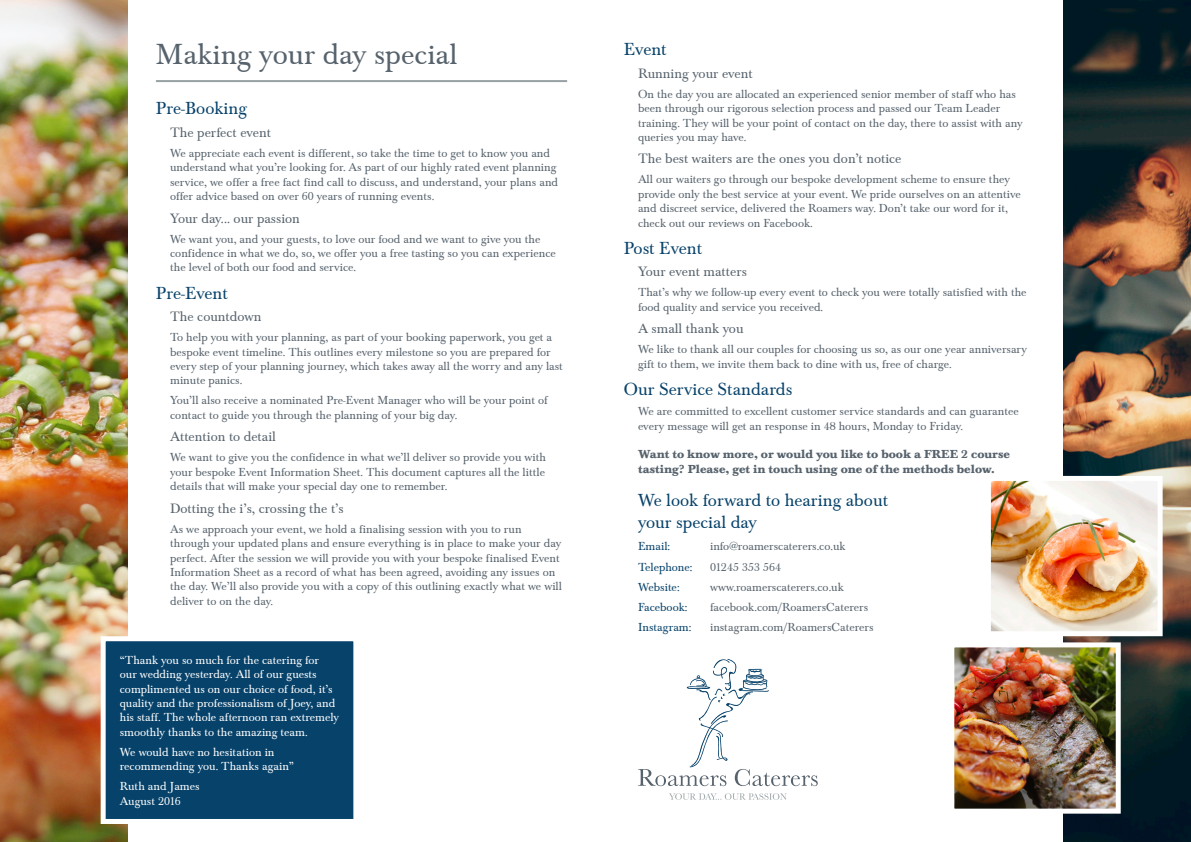
<style>
.page{position:relative;width:1191px;height:842px;background:#fff}
.page>*{position:absolute;margin:0;border:0;box-sizing:border-box;transform-origin:0 0}
.Roamers{font:30px "Baskerville T";color:#56626c}
.Roamers-2{font:18px/21.6px "Baskerville T";color:#07426a}
.Roamers-3{font:14px "Baskerville T";color:#56626c}
.Roamers-4{font:12px/14.4px "Baskerville T";color:#56626c}
.Roamers-5{font:12px/14.4px "Baskerville T";color:#fff}
.Roamers-6{font:700 12px/14.4px "Baskerville T";color:#56626c}
.Roamers-7{font:12px "Baskerville T";color:#07426a}
</style>
<div class="page">
<hr style="left:156px;top:80px;width:411px;height:2px;background:#98a1a4">
<img style="left:0;top:0;width:128px;height:842px">
<div style="left:103px;top:639px;width:253px;height:182px;background:#07426a"></div>
<div style="left:101px;top:636px;width:257px;height:188px;border:5px solid #fff"></div>
<svg style="left:638px;top:658px;width:179px;height:128px"></svg>
<svg style="left:669px;top:793px;width:117px;height:7px"></svg>
<img style="left:1063px;top:0;width:128px;height:842px">
<img style="left:992px;top:482px;width:164px;height:148px">
<div style="left:986px;top:476px;width:176px;height:160px;border:5px solid #fff"></div>
<img style="left:955px;top:648px;width:159px;height:160px">
<div style="left:949px;top:642px;width:171px;height:172px;border:5px solid #fff"></div>
<p class="Roamers" style="left:156px;top:38px;width:303px">Making your day special</p>
<p class="Roamers-2" style="left:156px;top:98px;width:93px">Pre-Booking</p>
<p class="Roamers-3" style="left:170px;top:124px;width:102px">The perfect event</p>
<p class="Roamers-4" style="left:170px;top:146px;width:389px">We appreciate each event is different, so take the time to get to know you and understand what you’re looking for. As part of our highly rated event planning service, we offer a free fact find call to discuss, and understand, your plans and offer advice based on over 60 years of running events.</p>
<p class="Roamers-3" style="left:170px;top:210px;width:131px">Your day... our passion</p>
<p class="Roamers-4" style="left:170px;top:232px;width:387px">We want you, and your guests, to love our food and we want to give you the confidence in what we do, so, we offer you a free tasting so you can experience the level of both our food and service.</p>
<p class="Roamers-2" style="left:156px;top:282px;width:74px">Pre-Event</p>
<p class="Roamers-3" style="left:170px;top:309px;width:93px">The countdown</p>
<p class="Roamers-4" style="left:170px;top:330px;width:394px">To help you with your planning, as part of your booking paperwork, you get a bespoke event timeline. This outlines every milestone so you are prepared for every step of your planning journey, which takes away all the worry and any last minute panics.</p>
<p class="Roamers-4" style="left:170px;top:394px;width:379px">You’ll also receive a nominated Pre-Event Manager who will be your point of contact to guide you through the planning of your big day.</p>
<p class="Roamers-3" style="left:170px;top:429px;width:107px">Attention to detail</p>
<p class="Roamers-4" style="left:170px;top:450px;width:377px;text-align:justify">We want to give you the confidence in what we’ll deliver so provide you with your bespoke Event Information Sheet. This document captures all the little details that will make your special day one to remember.</p>
<p class="Roamers-3" style="left:170px;top:500px;width:175px">Dotting the i’s, crossing the t’s</p>
<p class="Roamers-4" style="left:170px;top:522px;width:393px">As we approach your event, we hold a finalising session with you to run through your updated plans and ensure everything is in place to make your day perfect. After the session we will provide you with your bespoke finalised Event Information Sheet as a record of what has been agreed, avoiding any issues on the day. We’ll also provide you with a copy of this outlining exactly what we will deliver to on the day.</p>
<p class="Roamers-5" style="left:120px;top:653px;width:221px">“Thank you so much for the catering for our wedding yesterday. All of our guests complimented us on our choice of food, it’s quality and the professionalism of Joey, and his staff. The whole afternoon ran extremely smoothly thanks to the amazing team.</p>
<p class="Roamers-5" style="left:120px;top:745px;width:176px">We would have no hesitation in recommending you. Thanks again”</p>
<p class="Roamers-5" style="left:120px;top:779px;width:81px">Ruth and James<br>August 2016</p>
<p class="Roamers-2" style="left:624px;top:39px;width:44px">Event</p>
<p class="Roamers-3" style="left:638px;top:65px;width:116px">Running your event</p>
<p class="Roamers-4" style="left:638px;top:87px;width:386px">On the day you are allocated an experienced senior member of staff who has been through our rigorous selection process and passed our Team Leader training. They will be your point of contact on the day, there to assist with any queries you may have.</p>
<p class="Roamers-3" style="left:638px;top:151px;width:265px">The best waiters are the ones you don’t notice</p>
<p class="Roamers-4" style="left:638px;top:173px;width:384px">All our waiters go through our bespoke development scheme to ensure they provide only the best service at your event. We pride ourselves on an attentive and discreet service, delivered the Roamers way. Don’t take our word for it, check out our reviews on Facebook.</p>
<p class="Roamers-2" style="left:624px;top:238px;width:80px">Post Event</p>
<p class="Roamers-3" style="left:638px;top:264px;width:110px">Your event matters</p>
<p class="Roamers-4" style="left:638px;top:286px;width:390px">That’s why we follow-up every event to check you were totally satisfied with the food quality and service you received.</p>
<p class="Roamers-3" style="left:638px;top:321px;width:107px">A small thank you</p>
<p class="Roamers-4" style="left:638px;top:343px;width:390px">We like to thank all our couples for choosing us so, as our one year anniversary gift to them, we invite them back to dine with us, free of charge.</p>
<p class="Roamers-2" style="left:624px;top:379px;width:170px">Our Service Standards</p>
<p class="Roamers-4" style="left:638px;top:404px;width:382px">We are committed to excellent customer service standards and can guarantee every message will get an response in 48 hours, Monday to Friday.</p>
<p class="Roamers-6" style="left:638px;top:447px;width:373px">Want to know more, or would you like to book a FREE 2 course tasting? Please, get in touch using one of the methods below.</p>
<p class="Roamers-2" style="left:638px;top:490px;width:252px">We look forward to hearing about your special day</p>
<p class="Roamers-7" style="left:638px;top:540px;width:34px">Email:</p>
<p class="Roamers-4" style="left:710px;top:539px;width:137px">info@roamerscaterers.co.uk</p>
<p class="Roamers-7" style="left:638px;top:560px;width:56px">Telephone:</p>
<p class="Roamers-4" style="left:710px;top:560px;width:72px">01245 353 564</p>
<p class="Roamers-7" style="left:638px;top:580px;width:43px">Website:</p>
<p class="Roamers-4" style="left:710px;top:580px;width:135px">www.roamerscaterers.co.uk</p>
<p class="Roamers-7" style="left:638px;top:600px;width:51px">Facebook:</p>
<p class="Roamers-4" style="left:710px;top:600px;width:160px">facebook.com/RoamersCaterers</p>
<p class="Roamers-7" style="left:638px;top:620px;width:55px">Instagram:</p>
<p class="Roamers-4" style="left:710px;top:620px;width:165px">instagram.com/RoamersCaterers</p>
</div>
